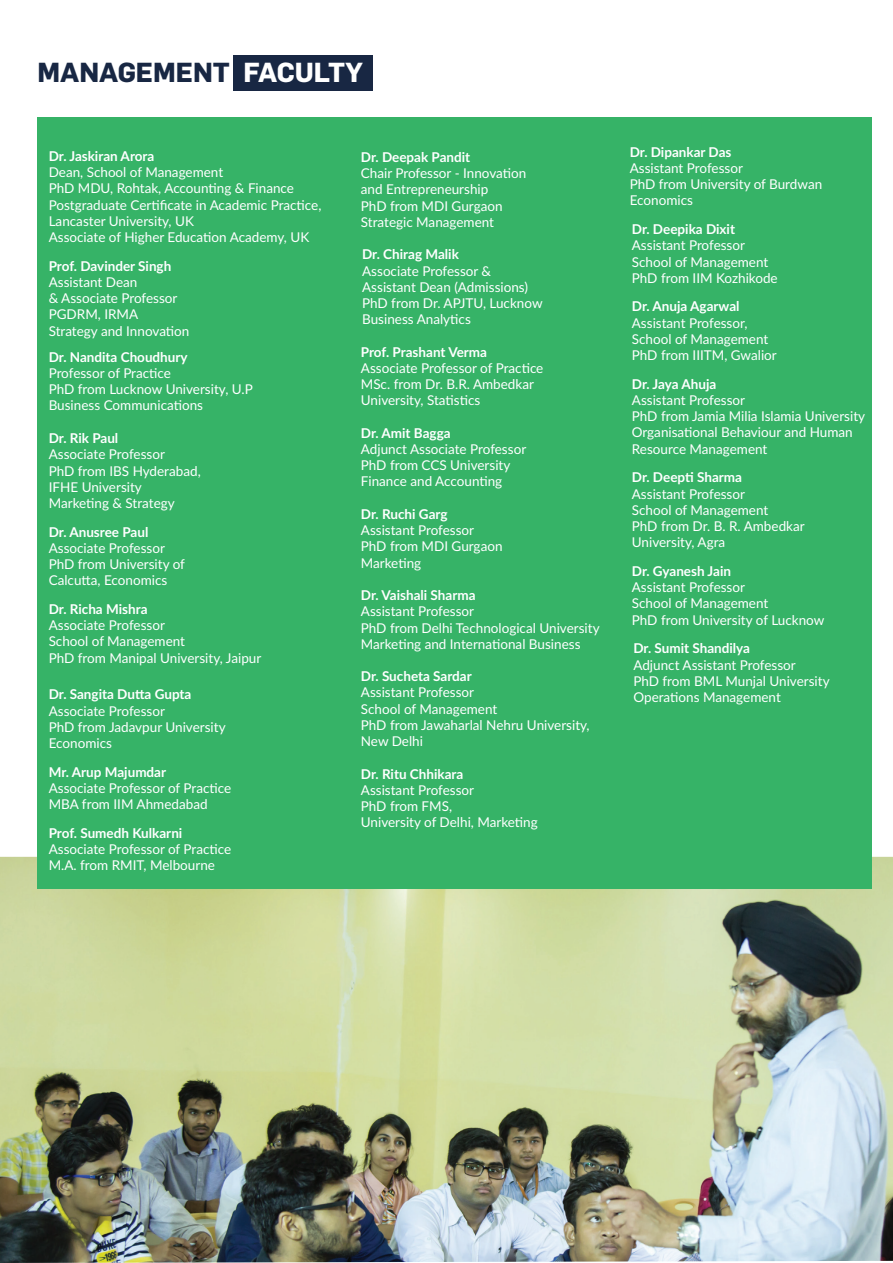
<style>
.page{position:relative;width:893px;height:1263px;background:#fff}
.page>*{position:absolute;margin:0;border:0;box-sizing:border-box;transform-origin:0 0}
.t1{font:700 27px "Flama";color:#182743}
.t2{font:13.5px/16.2px "Lato";color:#fff}
.t3{font:700 13.5px "Lato";color:#fff}
.s1{color:#fff}
</style>
<div class="page">
<div style="left:233px;top:55px;width:140px;height:36px;background:#182743"></div>
<img style="left:0;top:857px;width:893px;height:406px">
<div style="left:37px;top:117px;width:835px;height:771px;background:#36b367"></div>
<h1 class="t1" style="left:37px;top:56px;width:327px">MANAGEMENT <span class="s1">FACULTY</span></h1>
<p class="t3" style="left:49px;top:146px;width:107px">Dr. Jaskiran Arora</p>
<p class="t2" style="left:49px;top:164px;width:274px">Dean, School of Management<br>PhD MDU, Rohtak, Accounting &amp; Finance Postgraduate Certificate in Academic Practice, Lancaster University, UK<br>Associate of Higher Education Academy, UK</p>
<p class="t3" style="left:49px;top:256px;width:124px">Prof. Davinder Singh</p>
<p class="t2" style="left:49px;top:273px;width:142px">Assistant Dean<br>&amp; Associate Professor<br>PGDRM, IRMA<br>Strategy and Innovation</p>
<p class="t3" style="left:49px;top:347px;width:140px">Dr. Nandita Choudhury</p>
<p class="t2" style="left:49px;top:364px;width:206px">Professor of Practice<br>PhD from Lucknow University, U.P<br>Business Communications</p>
<p class="t3" style="left:49px;top:428px;width:71px">Dr. Rik Paul</p>
<p class="t2" style="left:49px;top:446px;width:154px">Associate Professor<br>PhD from IBS Hyderabad,<br>IFHE University<br>Marketing &amp; Strategy</p>
<p class="t3" style="left:49px;top:522px;width:101px">Dr. Anusree Paul</p>
<p class="t2" style="left:49px;top:539px;width:138px">Associate Professor<br>PhD from University of<br>Calcutta, Economics</p>
<p class="t3" style="left:49px;top:599px;width:100px">Dr. Richa Mishra</p>
<p class="t2" style="left:49px;top:617px;width:214px">Associate Professor<br>School of Management<br>PhD from Manipal University, Jaipur</p>
<p class="t3" style="left:49px;top:684px;width:144px">Dr. Sangita Dutta Gupta</p>
<p class="t2" style="left:49px;top:702px;width:178px">Associate Professor<br>PhD from Jadavpur University<br>Economics</p>
<p class="t3" style="left:49px;top:762px;width:119px">Mr. Arup Majumdar</p>
<p class="t2" style="left:49px;top:779px;width:184px">Associate Professor of Practice<br>MBA from IIM Ahmedabad</p>
<p class="t3" style="left:49px;top:823px;width:135px">Prof. Sumedh Kulkarni</p>
<p class="t2" style="left:49px;top:840px;width:184px">Associate Professor of Practice<br>M.A. from RMIT, Melbourne</p>
<p class="t3" style="left:361px;top:147px;width:111px">Dr. Deepak Pandit</p>
<p class="t2" style="left:361px;top:165px;width:167px">Chair Professor - Innovation and Entrepreneurship<br>PhD from MDI Gurgaon<br>Strategic Management</p>
<p class="t3" style="left:362px;top:244px;width:98px">Dr. Chirag Malik</p>
<p class="t2" style="left:362px;top:262px;width:182px">Associate Professor &amp;<br>Assistant Dean (Admissions)<br>PhD from Dr. APJTU, Lucknow<br>Business Analytics</p>
<p class="t3" style="left:361px;top:342px;width:128px">Prof. Prashant Verma</p>
<p class="t2" style="left:361px;top:359px;width:184px">Associate Professor of Practice<br>MSc. from Dr. B.R. Ambedkar<br>University, Statistics</p>
<p class="t3" style="left:361px;top:423px;width:91px">Dr. Amit Bagga</p>
<p class="t2" style="left:361px;top:440px;width:167px">Adjunct Associate Professor<br>PhD from CCS University<br>Finance and Accounting</p>
<p class="t3" style="left:361px;top:504px;width:88px">Dr. Ruchi Garg</p>
<p class="t2" style="left:361px;top:522px;width:143px">Assistant Professor<br>PhD from MDI Gurgaon<br>Marketing</p>
<p class="t3" style="left:361px;top:585px;width:116px">Dr. Vaishali Sharma</p>
<p class="t2" style="left:361px;top:603px;width:240px">Assistant Professor<br>PhD from Delhi Technological University<br>Marketing and International Business</p>
<p class="t3" style="left:361px;top:666px;width:112px">Dr. Sucheta Sardar</p>
<p class="t2" style="left:361px;top:684px;width:230px">Assistant Professor<br>School of Management<br>PhD from Jawaharlal Nehru University,<br>New Delhi</p>
<p class="t3" style="left:361px;top:764px;width:104px">Dr. Ritu Chhikara</p>
<p class="t2" style="left:361px;top:781px;width:178px">Assistant Professor<br>PhD from FMS,<br>University of Delhi, Marketing</p>
<p class="t3" style="left:630px;top:142px;width:103px">Dr. Dipankar Das</p>
<p class="t2" style="left:630px;top:159px;width:194px">Assistant Professor<br>PhD from University of Burdwan<br>Economics</p>
<p class="t3" style="left:632px;top:219px;width:105px">Dr. Deepika Dixit</p>
<p class="t2" style="left:632px;top:237px;width:147px">Assistant Professor<br>School of Management<br>PhD from IIM Kozhikode</p>
<p class="t3" style="left:632px;top:297px;width:109px">Dr. Anuja Agarwal</p>
<p class="t2" style="left:632px;top:314px;width:147px">Assistant Professor,<br>School of Management<br>PhD from IIITM, Gwalior</p>
<p class="t3" style="left:632px;top:374px;width:86px">Dr. Jaya Ahuja</p>
<p class="t2" style="left:632px;top:391px;width:235px">Assistant Professor<br>PhD from Jamia Milia Islamia University<br>Organisational Behaviour and Human<br>Resource Management</p>
<p class="t3" style="left:632px;top:467px;width:112px">Dr. Deepti Sharma</p>
<p class="t2" style="left:632px;top:485px;width:174px">Assistant Professor<br>School of Management<br>PhD from Dr. B. R. Ambedkar<br>University, Agra</p>
<p class="t3" style="left:632px;top:561px;width:101px">Dr. Gyanesh Jain</p>
<p class="t2" style="left:632px;top:579px;width:194px">Assistant Professor<br>School of Management<br>PhD from University of Lucknow</p>
<p class="t3" style="left:633px;top:638px;width:118px">Dr. Sumit Shandilya</p>
<p class="t2" style="left:633px;top:656px;width:198px">Adjunct Assistant Professor<br>PhD from BML Munjal University<br>Operations Management</p>
</div>
